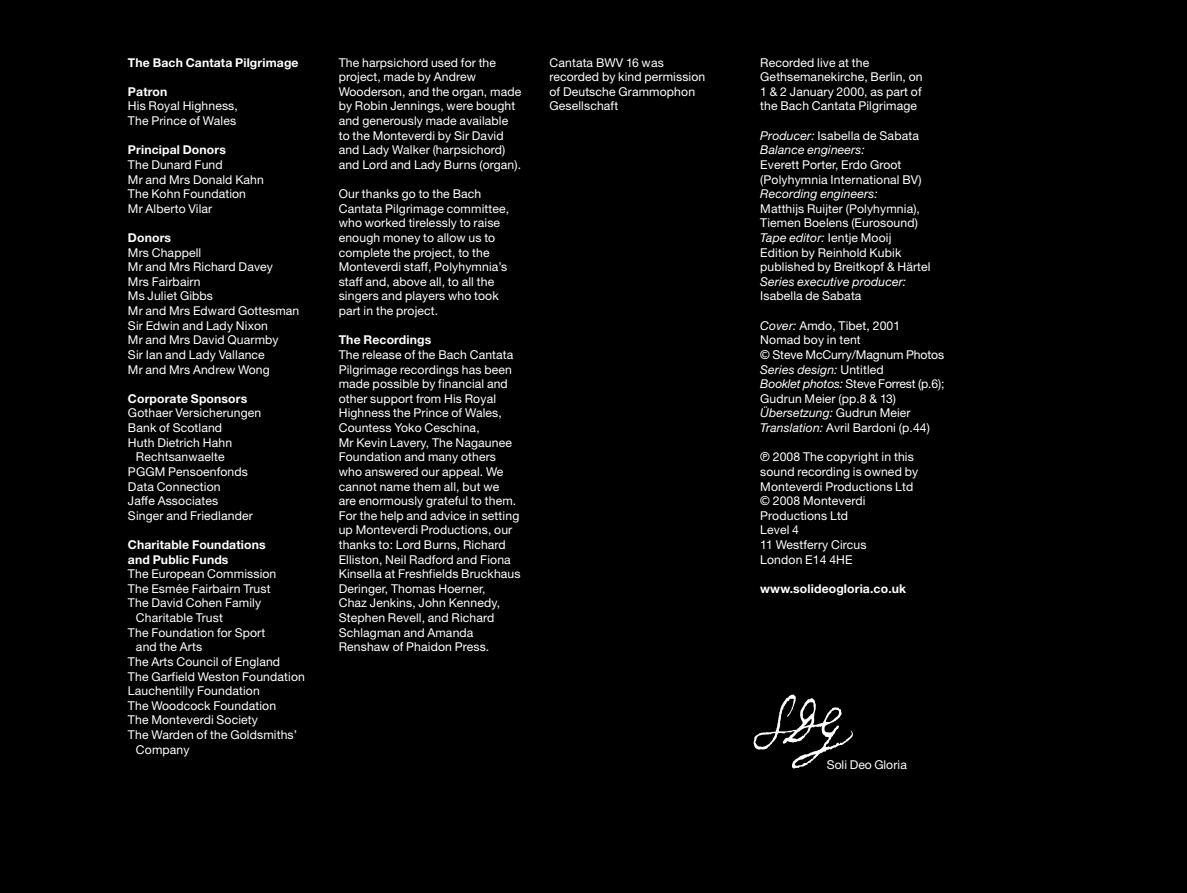
<style>
.page{position:relative;width:1187px;height:893px;background:#fff}
.page>*{position:absolute;margin:0;border:0;box-sizing:border-box;transform-origin:0 0}
.t1{font:12.15px/14.5px "Helvetica Neue";letter-spacing:.01em;color:#fff}
.t2{font:700 12.15px/14.5px "Helvetica Neue";letter-spacing:.01em;color:#fff}
.t3{font:italic 12.15px/14.5px "Helvetica Neue";letter-spacing:.01em;color:#fff}
.s1{font-style:normal}
.s2{font-style:italic}
.s3{font-family:"Pece"}
</style>
<div class="page">
<div style="left:0;top:0;width:1186px;height:893px;background:#000"></div>
<svg style="left:753px;top:695px;width:99px;height:74px"></svg>
<p class="t2" style="left:128px;top:55px;width:172px">The Bach Cantata Pilgrimage</p>
<p class="t2" style="left:128px;top:84px;width:41px">Patron</p>
<p class="t1" style="left:128px;top:99px;width:111px">His Royal Highness,<br>The Prince of Wales</p>
<p class="t2" style="left:128px;top:142px;width:99px">Principal Donors</p>
<p class="t1" style="left:128px;top:157px;width:137px">The Dunard Fund<br>Mr and Mrs Donald Kahn<br>The Kohn Foundation<br>Mr Alberto Vilar</p>
<p class="t2" style="left:128px;top:230px;width:45px">Donors</p>
<p class="t1" style="left:128px;top:245px;width:173px">Mrs Chappell<br>Mr and Mrs Richard Davey<br>Mrs Fairbairn<br>Ms Juliet Gibbs<br>Mr and Mrs Edward Gottesman<br>Sir Edwin and Lady Nixon<br>Mr and Mrs David Quarmby<br>Sir Ian and Lady Vallance<br>Mr and Mrs Andrew Wong</p>
<p class="t2" style="left:128px;top:391px;width:121px">Corporate Sponsors</p>
<p class="t1" style="left:128px;top:406px;width:135px">Gothaer Versicherungen</p>
<p class="t1" style="left:128px;top:420px;width:96px">Bank of Scotland</p>
<p class="t1" style="left:128px;top:435px;width:106px">Huth Dietrich Hahn</p>
<p class="t1" style="left:136px;top:449px;width:90px">Rechtsanwaelte</p>
<p class="t1" style="left:128px;top:464px;width:121px">PGGM Pensoenfonds</p>
<p class="t1" style="left:128px;top:479px;width:94px">Data Connection</p>
<p class="t1" style="left:128px;top:493px;width:92px">Jaffe Associates</p>
<p class="t1" style="left:128px;top:508px;width:126px">Singer and Friedlander</p>
<p class="t2" style="left:128px;top:537px;width:139px">Charitable Foundations and Public Funds</p>
<p class="t1" style="left:128px;top:566px;width:150px">The European Commission</p>
<p class="t1" style="left:128px;top:581px;width:144px">The Esmée Fairbairn Trust</p>
<p class="t1" style="left:128px;top:596px;width:135px">The David Cohen Family</p>
<p class="t1" style="left:136px;top:610px;width:88px">Charitable Trust</p>
<p class="t1" style="left:128px;top:625px;width:139px">The Foundation for Sport</p>
<p class="t1" style="left:136px;top:640px;width:68px">and the Arts</p>
<p class="t1" style="left:128px;top:654px;width:154px">The Arts Council of England</p>
<p class="t1" style="left:128px;top:669px;width:178px">The Garfield Weston Foundation</p>
<p class="t1" style="left:128px;top:683px;width:133px">Lauchentilly Foundation</p>
<p class="t1" style="left:128px;top:698px;width:150px">The Woodcock Foundation</p>
<p class="t1" style="left:128px;top:713px;width:131px">The Monteverdi Society</p>
<p class="t1" style="left:128px;top:727px;width:171px">The Warden of the Goldsmiths’</p>
<p class="t1" style="left:136px;top:742px;width:55px">Company</p>
<p class="t1" style="left:339px;top:55px;width:184px">The harpsichord used for the project, made by Andrew<br>Wooderson, and the organ, made by Robin Jennings, were bought and generously made available to the Monteverdi by Sir David and Lady Walker (harpsichord) and Lord and Lady Burns (organ).</p>
<p class="t1" style="left:339px;top:186px;width:172px">Our thanks go to the Bach<br>Cantata Pilgrimage committee, who worked tirelessly to raise enough money to allow us to complete the project, to the<br>Monteverdi staff, Polyhymnia’s staff and, above all, to all the singers and players who took part in the project.</p>
<p class="t2" style="left:339px;top:332px;width:94px">The Recordings</p>
<p class="t1" style="left:339px;top:347px;width:183px">The release of the Bach Cantata<br>Pilgrimage recordings has been made possible by financial and other support from His Royal<br>Highness the Prince of Wales,<br>Countess Yoko Ceschina,<br>Mr Kevin Lavery, The Nagaunee<br>Foundation and many others who answered our appeal. We cannot name them all, but we<br>are enormously grateful to them.<br>For the help and advice in setting up Monteverdi Productions, our thanks to: Lord Burns, Richard<br>Elliston, Neil Radford and Fiona<br>Kinsella at Freshfields Bruckhaus<br>Deringer, Thomas Hoerner,<br>Chaz Jenkins, John Kennedy,<br>Stephen Revell, and Richard<br>Schlagman and Amanda<br>Renshaw of Phaidon Press.</p>
<p class="t1" style="left:549px;top:55px;width:157px">Cantata BWV 16 was recorded by kind permission of Deutsche Grammophon<br>Gesellschaft</p>
<p class="t1" style="left:760px;top:55px;width:164px">Recorded live at the<br>Gethsemanekirche, Berlin, on<br>1 &amp; 2 January 2000, as part of the Bach Cantata Pilgrimage</p>
<p class="t3" style="left:760px;top:128px;width:160px">Producer: <span class="s1">Isabella de Sabata<br></span>Balance engineers:</p>
<p class="t1" style="left:760px;top:157px;width:163px">Everett Porter, Erdo Groot (Polyhymnia International BV)</p>
<p class="t3" style="left:760px;top:186px;width:119px">Recording engineers:</p>
<p class="t1" style="left:760px;top:201px;width:172px">Matthijs Ruijter (Polyhymnia),<br>Tiemen Boelens (Eurosound)<br><span class="s2">Tape editor:</span> Ientje Mooij<br>Edition by Reinhold Kubik published by Breitkopf &amp; Härtel</p>
<p class="t3" style="left:760px;top:274px;width:148px">Series executive producer:</p>
<p class="t1" style="left:760px;top:289px;width:103px">Isabella de Sabata</p>
<p class="t1" style="left:760px;top:318px;width:186px"><span class="s2">Cover:</span> Amdo, Tibet, 2001<br>Nomad boy in tent<br><span class="s3">C</span> Steve McCurry/Magnum Photos<br><span class="s2">Series design:</span> Untitled<br><span class="s2">Booklet photos:</span> Steve Forrest (p.6);<br>Gudrun Meier (pp.8 &amp; 13)<br><span class="s2">Übersetzung:</span> Gudrun Meier<br><span class="s2">Translation:</span> Avril Bardoni (p.44)</p>
<p class="t1" style="left:760px;top:449px;width:159px"><span class="s3">P</span> 2008 The copyright in this sound recording is owned by<br>Monteverdi Productions Ltd<br><span class="s3">C</span> 2008 Monteverdi<br>Productions Ltd<br>Level 4<br>11 Westferry Circus<br>London E14 4HE</p>
<p class="t2" style="left:760px;top:581px;width:147px">www.solideogloria.co.uk</p>
<p class="t1" style="left:826px;top:757px;width:82px">Soli Deo Gloria</p>
</div>
